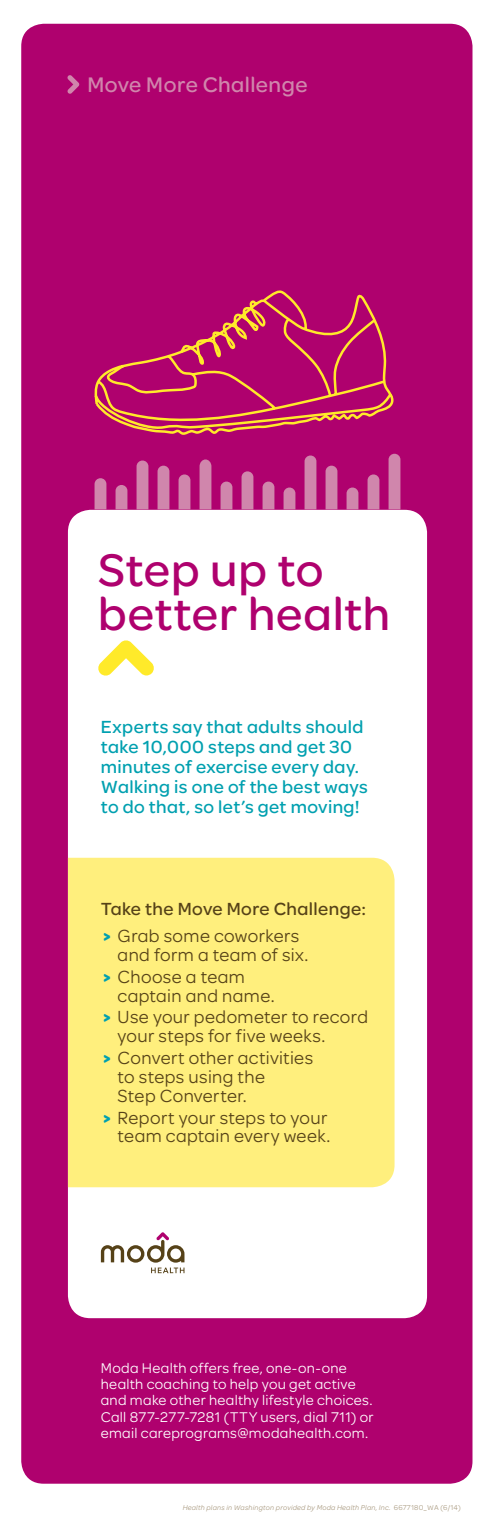
<style>
.page{position:relative;width:495px;height:1530px;background:#fff}
.page>*{position:absolute;margin:0;border:0;box-sizing:border-box;transform-origin:0 0}
.t1{font:48.75px/43.8px "Omnes ODS Medium";letter-spacing:.015em;color:#af016e}
.t2{font:22.5px "Omnes ODS Medium";letter-spacing:.025em;color:#d086ac}
.t3{font:18.75px/18.8px "Omnes ODS Regular";letter-spacing:.02em;color:#564218}
.t4{font:18.75px/20px "Omnes ODS Medium";letter-spacing:.02em;color:#00a0b0}
.t5{font:18.75px "Omnes ODS Medium";letter-spacing:.02em;color:#564218}
.t6{font:15px/16.2px "Omnes ODS Regular";letter-spacing:.02em;color:#fff}
.t7{font:italic 7.5px "Omnes ODS Regular";letter-spacing:.025em;color:#aa9c83}
.s1{font-family:"Omnes ODS Bold";font-size:16.25px;color:#00a0b0}
.s2{font-style:normal}
</style>
<div class="page">
<div style="left:21px;top:24px;width:451px;height:1460px;background:#af016e;border-radius:22px"></div>
<div style="left:68px;top:510px;width:359px;height:808px;background:#fff;border-radius:22px"></div>
<div style="left:68px;top:858px;width:327px;height:329px;background:#ffef7d"></div>
<svg style="left:98px;top:640px;width:56px;height:36px"></svg>
<svg style="left:67px;top:75px;width:13px;height:19px"></svg>
<svg style="left:95px;top:478px;width:11px;height:31px"></svg>
<svg style="left:116px;top:485px;width:11px;height:24px"></svg>
<svg style="left:137px;top:461px;width:11px;height:48px"></svg>
<svg style="left:158px;top:466px;width:11px;height:43px"></svg>
<svg style="left:179px;top:474px;width:11px;height:35px"></svg>
<svg style="left:221px;top:482px;width:11px;height:27px"></svg>
<svg style="left:263px;top:482px;width:11px;height:27px"></svg>
<svg style="left:242px;top:471px;width:11px;height:38px"></svg>
<svg style="left:305px;top:456px;width:11px;height:53px"></svg>
<svg style="left:326px;top:466px;width:11px;height:43px"></svg>
<svg style="left:347px;top:488px;width:11px;height:21px"></svg>
<svg style="left:284px;top:488px;width:11px;height:21px"></svg>
<svg style="left:368px;top:474px;width:11px;height:35px"></svg>
<svg style="left:200px;top:459px;width:11px;height:50px"></svg>
<svg style="left:389px;top:454px;width:11px;height:55px"></svg>
<svg style="left:94px;top:290px;width:300px;height:145px"></svg>
<svg style="left:101px;top:1232px;width:83px;height:41px"></svg>
<p class="t2" style="left:87px;top:69px;width:222px">Move More Challenge</p>
<h1 class="t1" style="left:98px;top:546px;width:293px">Step up to better health</h1>
<p class="t4" style="left:101px;top:715px;width:268px">Experts say that adults should take 10,000 steps and get 30 minutes of exercise every day.<br>Walking is one of the best ways to do that, so let’s get moving!</p>
<p class="t5" style="left:101px;top:896px;width:267px">Take the Move More Challenge:</p>
<p class="t3" style="left:118px;top:926px;width:192px;text-indent:-14px"><span class="s1">&gt;</span> Grab some coworkers and form a team of six.</p>
<p class="t3" style="left:118px;top:966px;width:159px;text-indent:-14px"><span class="s1">&gt;</span> Choose a team captain and name.</p>
<p class="t3" style="left:118px;top:1007px;width:252px;text-indent:-14px"><span class="s1">&gt;</span> Use your pedometer to record your steps for five weeks.</p>
<p class="t3" style="left:118px;top:1047px;width:197px;text-indent:-14px"><span class="s1">&gt;</span> Convert other activities to steps using the<br>Step Converter.</p>
<p class="t3" style="left:103px;top:1107px;width:229px;text-align:right"><span class="s1">&gt;</span> Report your steps to your team captain every week.</p>
<p class="t6" style="left:101px;top:1359px;width:274px">Moda Health offers free, one-on-one health coaching to help you get active and make other healthy lifestyle choices.<br>Call 877-277-7281 (TTY users, dial 711) or email careprograms@modahealth.com.</p>
<p class="t7" style="left:183px;top:1502px;width:280px">Health plans in Washington provided by Moda Health Plan, Inc. <span class="s2">6677180_WA (6/14)</span></p>
</div>
